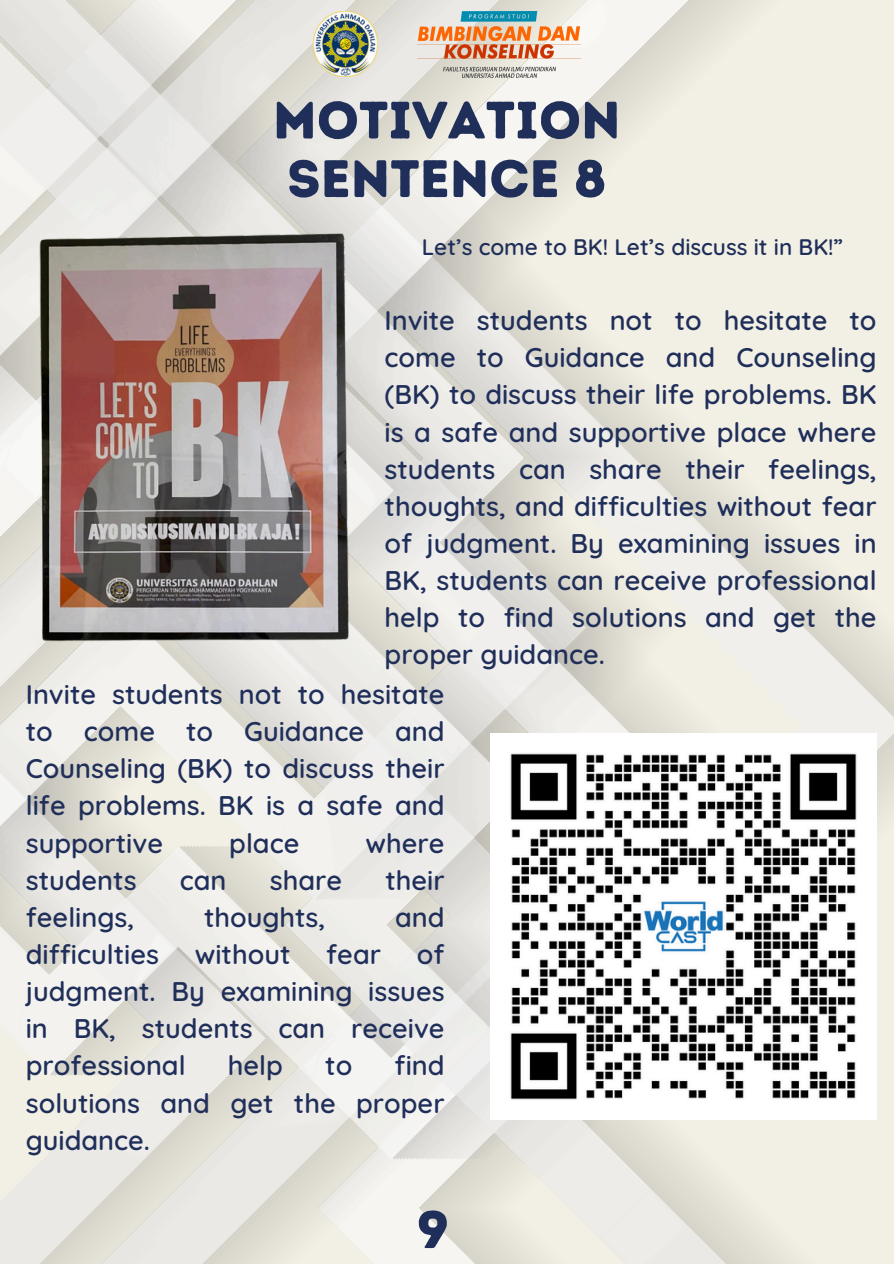
<style>
.page{position:relative;width:894px;height:1264px;background:#fff}
.page>*{position:absolute;margin:0;border:0;box-sizing:border-box;transform-origin:0 0}
.t1{font:52.5px/58.5px "Intro Rust Base";color:#202f5a}
.t2{font:600 27px/37.2px "Quicksand";color:#202f5a;text-align:justify}
.t3{font:600 22.5px "Quicksand";color:#202f5a}
</style>
<div class="page">
<img style="left:0;top:0;width:893px;height:1263px">
<img style="left:313px;top:12px;width:65px;height:64px">
<img style="left:418px;top:12px;width:162px;height:65px">
<img style="left:26px;top:210px;width:340px;height:444px">
<img style="left:490px;top:733px;width:386px;height:386px">
<p class="t1" style="left:273px;top:91px;width:349px">MOTIVATION<br>SENTENCE 8</p>
<p class="t3" style="left:422px;top:232px;width:422px">Let’s come to BK! Let’s discuss it in BK!”</p>
<h2 class="t2" style="left:384px;top:301px;width:493px">Invite students not to hesitate to come to Guidance and Counseling (BK) to discuss their life problems. BK is a safe and supportive place where students can share their feelings, thoughts, and difficulties without fear of judgment. By examining issues in BK, students can receive professional help to find solutions and get the proper guidance.</h2>
<h2 class="t2" style="left:26px;top:675px;width:420px">Invite students not to hesitate to come to Guidance and Counseling (BK) to discuss their life problems. BK is a safe and supportive</h2>
<h2 class="t2" style="left:229px;top:823px;width:72px">place</h2>
<h2 class="t2" style="left:365px;top:823px;width:80px">where</h2>
<h2 class="t2" style="left:26px;top:860px;width:112px">students</h2>
<h2 class="t2" style="left:180px;top:860px;width:48px">can</h2>
<h2 class="t2" style="left:270px;top:860px;width:74px">share</h2>
<h2 class="t2" style="left:385px;top:860px;width:61px">their</h2>
<h2 class="t2" style="left:26px;top:898px;width:110px">feelings,</h2>
<h2 class="t2" style="left:204px;top:898px;width:123px">thoughts,</h2>
<h2 class="t2" style="left:395px;top:898px;width:51px">and</h2>
<h2 class="t2" style="left:26px;top:935px;width:135px">difficulties</h2>
<h2 class="t2" style="left:195px;top:935px;width:97px">without</h2>
<h2 class="t2" style="left:326px;top:935px;width:56px">fear</h2>
<h2 class="t2" style="left:26px;top:935px;width:420px;text-indent:391px">of judgment. By examining issues in BK, students can receive professional</h2>
<h2 class="t2" style="left:26px;top:1046px;width:420px;text-indent:369px">find solutions and get the proper guidance.</h2>
<h2 class="t2" style="left:228px;top:1046px;width:57px">help</h2>
<h2 class="t2" style="left:325px;top:1046px;width:29px">to</h2>
<p class="t1" style="left:416px;top:1199px;width:34px">9</p>
</div>
